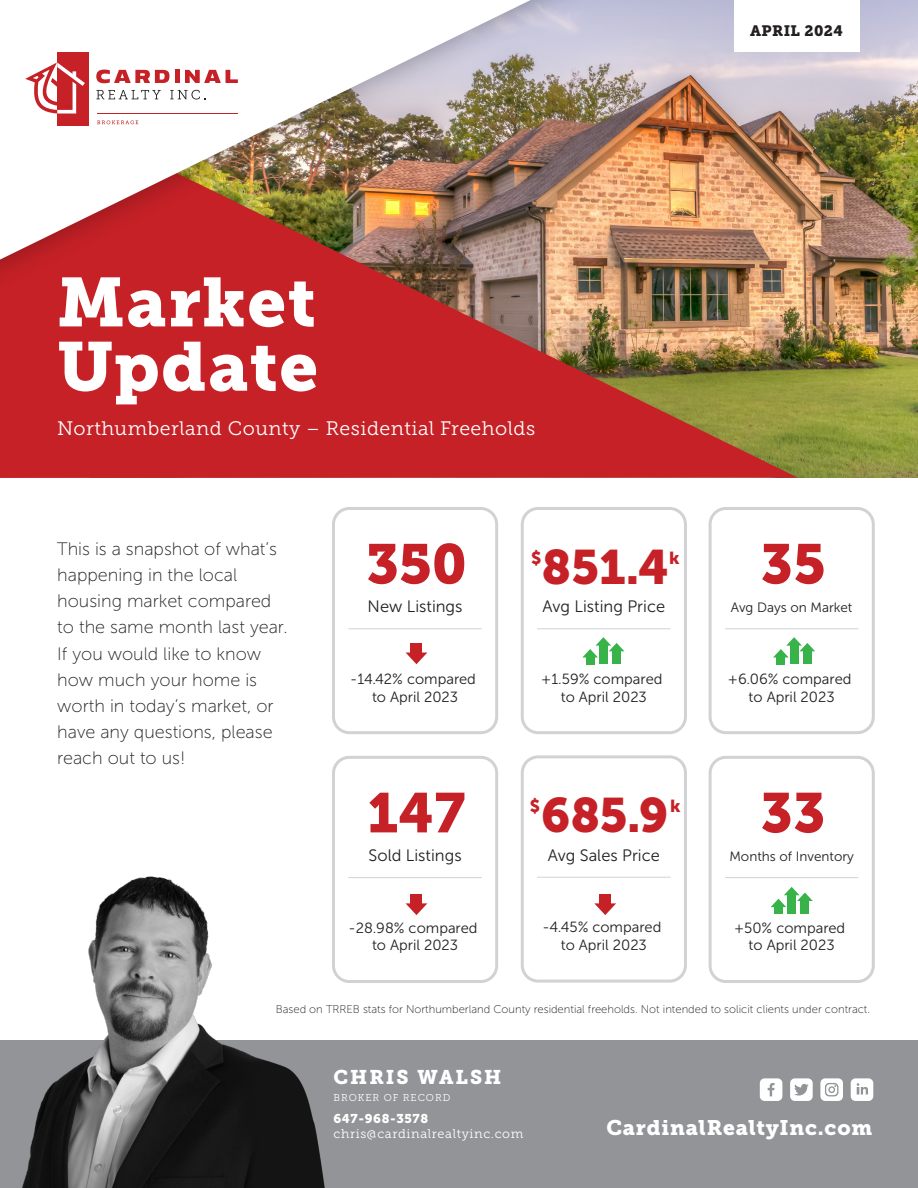
<style>
.page{position:relative;width:918px;height:1188px;background:#fff}
.page>*{position:absolute;margin:0;border:0;box-sizing:border-box;transform-origin:0 0}
.t1{font:68.55px/64.3px "Museo Slab 900";letter-spacing:.025em;color:#fff}
.t2{font:55.5px "Museo Sans 900";color:#c52127}
.t3{font:55.5px "Museo Slab 900";color:#c52127}
.t4{font:48px "Museo Sans 900";letter-spacing:-.005em;color:#c52127}
.t5{font:21px "Museo Slab 900";letter-spacing:.04em;color:#fff}
.t6{font:19.65px "Museo Slab 900";letter-spacing:.1em;color:#fff}
.t7{font:19.5px "Museo Slab 300";letter-spacing:.025em;color:#fff}
.t8{font:18px/26.1px "Museo Sans 100";color:#231f20}
.t9{font:17.25px "Museo Sans 900";color:#c52127}
.t10{font:16.5px "Museo Sans 300";color:#231f20}
.t11{font:15px "Museo Slab 900";letter-spacing:.025em;color:#231f20}
.t12{font:14.7px/17.7px "Museo Sans 300";color:#231f20;text-align:center}
.t13{font:13.5px "Museo Sans 300";color:#231f20}
.t14{font:12.75px "Museo Slab 300";letter-spacing:.05em;color:#fff}
.t15{font:12.75px "Museo Slab 900";letter-spacing:.05em;color:#fff}
.t16{font:11.25px "Museo Sans 100";color:#231f20}
.t17{font:9.9px "Museo Slab 300";letter-spacing:.095em;color:#fff}
</style>
<div class="page">
<img style="left:583px;top:0;width:335px;height:478px">
<img style="left:0;top:86px;width:798px;height:392px">
<img style="left:0;top:0;width:583px;height:302px">
<img style="left:0;top:0;width:531px;height:260px">
<div style="left:57px;top:52px;width:32px;height:74px;background:#c52127"></div>
<svg style="left:96px;top:70px;width:73px;height:13px"></svg>
<hr style="left:175px;top:70px;width:4px;height:13px;background:#c52127">
<svg style="left:185px;top:70px;width:53px;height:13px"></svg>
<svg style="left:96px;top:90px;width:65px;height:9px"></svg>
<svg style="left:170px;top:90px;width:35px;height:10px"></svg>
<svg style="left:97px;top:120px;width:41px;height:4px"></svg>
<hr style="left:97px;top:113px;width:141px;height:1px;background:#c52127">
<svg style="left:25px;top:63px;width:60px;height:51px"></svg>
<div style="left:0;top:1041px;width:918px;height:147px;background:#929497"></div>
<div style="left:332px;top:507px;width:166px;height:227px;border:3px solid #d0d2d3;border-radius:16px"></div>
<hr style="left:348px;top:628px;width:134px;height:1px;background:#d0d2d3">
<div style="left:332px;top:756px;width:166px;height:227px;border:3px solid #d0d2d3;border-radius:16px"></div>
<hr style="left:348px;top:877px;width:134px;height:1px;background:#d0d2d3">
<div style="left:709px;top:507px;width:166px;height:227px;border:3px solid #d0d2d3;border-radius:16px"></div>
<hr style="left:725px;top:628px;width:133px;height:1px;background:#d0d2d3">
<div style="left:709px;top:756px;width:166px;height:227px;border:3px solid #d0d2d3;border-radius:16px"></div>
<hr style="left:725px;top:877px;width:133px;height:1px;background:#d0d2d3">
<div style="left:521px;top:507px;width:166px;height:227px;border:3px solid #d0d2d3;border-radius:16px"></div>
<hr style="left:537px;top:628px;width:134px;height:1px;background:#d0d2d3">
<div style="left:521px;top:755px;width:166px;height:228px;border:3px solid #d0d2d3;border-radius:16px"></div>
<hr style="left:537px;top:877px;width:134px;height:1px;background:#d0d2d3">
<svg style="left:406px;top:653px;width:21px;height:11px"></svg>
<div style="left:410px;top:643px;width:12px;height:12px;background:#c52127"></div>
<svg style="left:406px;top:903px;width:21px;height:12px"></svg>
<div style="left:410px;top:894px;width:12px;height:12px;background:#c52127"></div>
<div style="left:851px;top:1078px;width:22px;height:23px;background:#fff;border-radius:5px"></div>
<svg style="left:857px;top:1083px;width:11px;height:12px"></svg>
<div style="left:820px;top:1078px;width:23px;height:23px;background:#fff;border-radius:5px"></div>
<svg style="left:825px;top:1083px;width:13px;height:13px"></svg>
<div style="left:790px;top:1078px;width:23px;height:23px;background:#fff;border-radius:5px"></div>
<svg style="left:794px;top:1084px;width:15px;height:12px"></svg>
<div style="left:760px;top:1078px;width:22px;height:23px;background:#fff;border-radius:5px"></div>
<svg style="left:768px;top:1083px;width:7px;height:13px"></svg>
<img style="left:0;top:870px;width:383px;height:318px">
<div style="left:777px;top:656px;width:8px;height:8px;background:#37b34a"></div>
<div style="left:803px;top:651px;width:9px;height:13px;background:#37b34a"></div>
<svg style="left:773px;top:637px;width:42px;height:21px"></svg>
<div style="left:790px;top:646px;width:8px;height:18px;background:#37b34a"></div>
<div style="left:774px;top:906px;width:9px;height:8px;background:#37b34a"></div>
<div style="left:801px;top:900px;width:8px;height:14px;background:#37b34a"></div>
<svg style="left:771px;top:887px;width:42px;height:20px"></svg>
<div style="left:787px;top:895px;width:9px;height:19px;background:#37b34a"></div>
<div style="left:586px;top:656px;width:8px;height:8px;background:#37b34a"></div>
<div style="left:612px;top:651px;width:9px;height:13px;background:#37b34a"></div>
<svg style="left:582px;top:637px;width:42px;height:21px"></svg>
<div style="left:599px;top:646px;width:9px;height:18px;background:#37b34a"></div>
<div style="left:734px;top:0;width:125px;height:52px;background:#fff"></div>
<svg style="left:594px;top:903px;width:22px;height:12px"></svg>
<div style="left:599px;top:894px;width:12px;height:12px;background:#c52127"></div>
<p class="t11" style="left:750px;top:22px;width:94px">APRIL 2024</p>
<h1 class="t1" style="left:57px;top:271px;width:262px">Market<br>Update</h1>
<p class="t7" style="left:57px;top:417px;width:480px">Northumberland County – Residential Freeholds</p>
<p class="t8" style="left:57px;top:536px;width:232px">This is a snapshot of what’s happening in the local housing market compared to the same month last year.<br>If you would like to know how much your home is worth in today’s market, or have any questions, please reach out to us!</p>
<h2 class="t3" style="left:366px;top:532px;width:102px">350</h2>
<p class="t10" style="left:368px;top:598px;width:96px">New Listings</p>
<p class="t12" style="left:350px;top:670px;width:127px">-14.42% compared to April 2023</p>
<h2 class="t2" style="left:367px;top:781px;width:100px">147</h2>
<p class="t10" style="left:369px;top:847px;width:95px">Sold Listings</p>
<p class="t12" style="left:349px;top:919px;width:131px">-28.98% compared to April 2023</p>
<p class="t9" style="left:531px;top:548px;width:12px">$</p>
<h3 class="t4" style="left:542px;top:539px;width:129px">851.4</h3>
<p class="t9" style="left:669px;top:548px;width:12px">k</p>
<p class="t10" style="left:543px;top:598px;width:124px">Avg Listing Price</p>
<p class="t12" style="left:541px;top:670px;width:123px">+1.59% compared to April 2023</p>
<p class="t9" style="left:530px;top:797px;width:12px">$</p>
<h3 class="t4" style="left:541px;top:788px;width:129px">685.9</h3>
<p class="t9" style="left:670px;top:797px;width:12px">k</p>
<p class="t10" style="left:548px;top:846px;width:114px">Avg Sales Price</p>
<p class="t12" style="left:542px;top:919px;width:121px">-4.45% compared to April 2023</p>
<h2 class="t2" style="left:761px;top:533px;width:67px">35</h2>
<p class="t13" style="left:731px;top:600px;width:123px">Avg Days on Market</p>
<p class="t12" style="left:728px;top:670px;width:125px">+6.06% compared to April 2023</p>
<h2 class="t2" style="left:760px;top:781px;width:67px">33</h2>
<p class="t13" style="left:729px;top:849px;width:126px">Months of Inventory</p>
<p class="t12" style="left:734px;top:919px;width:113px">+50% compared to April 2023</p>
<p class="t16" style="left:276px;top:1003px;width:596px">Based on TRREB stats for Northumberland County residential freeholds. Not intended to solicit clients under contract.</p>
<p class="t6" style="left:333px;top:1066px;width:169px">CHRIS WALSH</p>
<p class="t17" style="left:333px;top:1092px;width:118px">BROKER OF RECORD</p>
<p class="t15" style="left:333px;top:1111px;width:96px">647-968-3578</p>
<p class="t14" style="left:333px;top:1127px;width:191px">chris@cardinalrealtyinc.com</p>
<p class="t5" style="left:606px;top:1115px;width:267px">CardinalRealtyInc.com</p>
</div>
